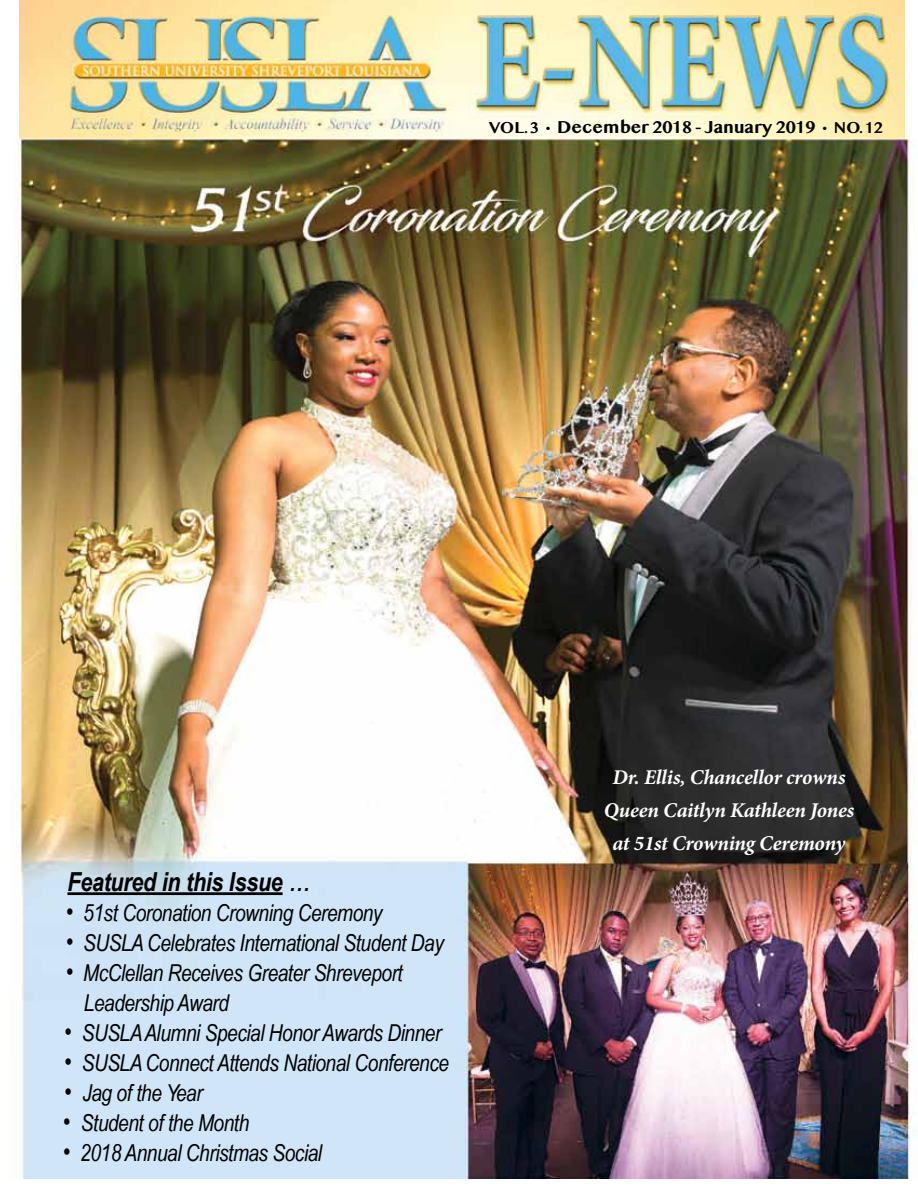
<style>
.page{position:relative;width:918px;height:1188px;background:#fff}
.page>*{position:absolute;margin:0;border:0;box-sizing:border-box;transform-origin:0 0}
.t1{font:italic 700 26.25px "Arial Narrow";letter-spacing:-.01em;color:#000101}
.t2{font:italic 23.25px/30px "Arial Narrow";letter-spacing:-.02em;color:#000101}
.t3{font:italic 700 21px/33px "Minion Pro";letter-spacing:-.015em;color:#fff;text-align:center}
.t4{font:700 18px "Tamil MN";letter-spacing:-.01em;color:#000101}
.s1{font-size:16.5px}
.s2{font-weight:400;font-size:31.95px}
.s3{font-size:26.25px}
</style>
<div class="page">
<img style="left:20px;top:0;width:884px;height:139px">
<img style="left:16px;top:139px;width:900px;height:1040px">
<hr style="left:68px;top:892px;width:215px;height:3px;background:#000101">
<p class="t4" style="left:489px;top:116px;width:396px"><span class="s1">VOL. 3</span> • December 2018 - January 2019 • <span class="s1">NO. 12</span></p>
<p class="t1" style="left:68px;top:862px;width:245px">Featured in this Issue <span class="s2">...</span></p>
<p class="t2" style="left:66px;top:897px;width:318px"><span class="s3">•</span> 51st Coronation Crowning Ceremony</p>
<p class="t2" style="left:66px;top:927px;width:379px"><span class="s3">•</span> SUSLA Celebrates International Student Day</p>
<p class="t2" style="left:84px;top:957px;width:321px;text-indent:-18px"><span class="s3">•</span> McClellan Receives Greater Shreveport<br>Leadership Award</p>
<p class="t2" style="left:64px;top:1017px;width:378px"><span class="s3">•</span> SUSLA Alumni Special Honor Awards Dinner</p>
<p class="t2" style="left:64px;top:1047px;width:386px"><span class="s3">•</span> SUSLA Connect Attends National Conference</p>
<p class="t2" style="left:64px;top:1077px;width:140px"><span class="s3">•</span> Jag of the Year</p>
<p class="t2" style="left:63px;top:1107px;width:188px"><span class="s3">•</span> Student of the Month</p>
<p class="t2" style="left:63px;top:1137px;width:261px"><span class="s3">•</span> 2018 Annual Christmas Social</p>
<p class="t3" style="left:604px;top:760px;width:252px">Dr. Ellis, Chancellor crowns<br>Queen Caitlyn Kathleen Jones at 51st Crowning Ceremony</p>
</div>
